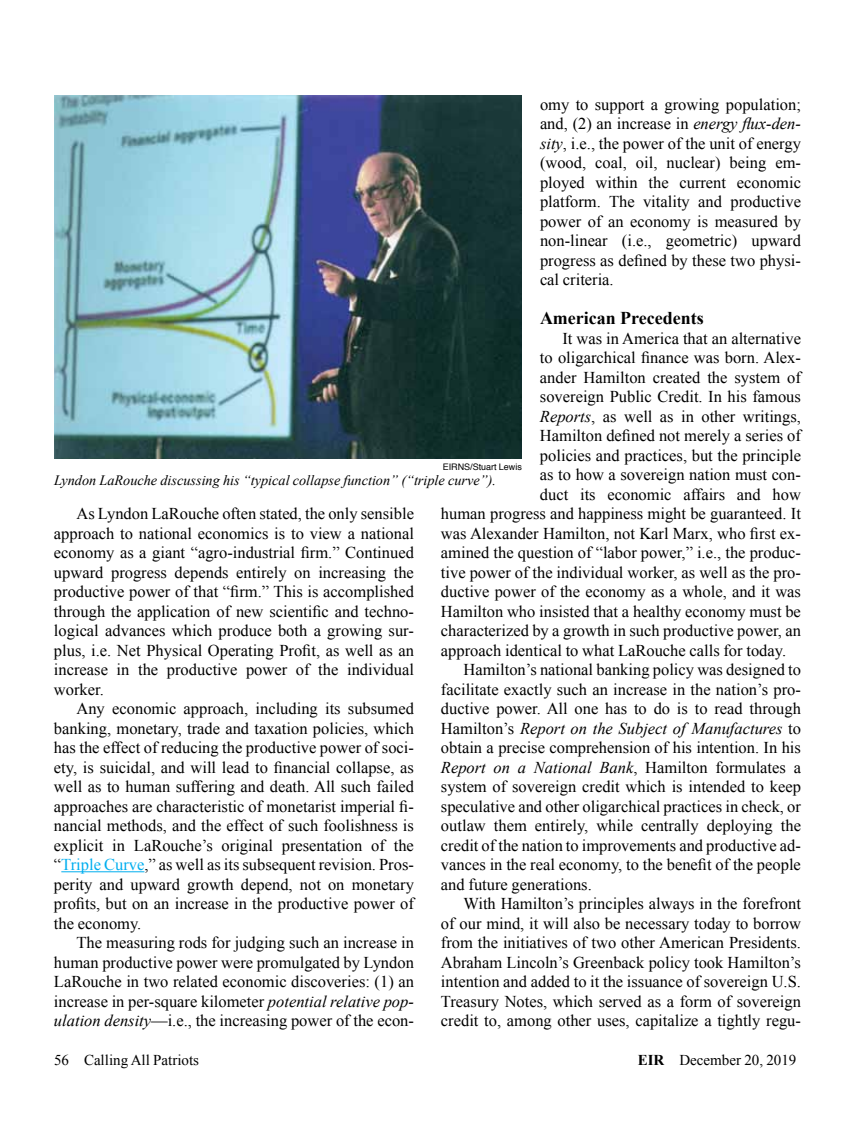
<style>
.page{position:relative;width:864px;height:1134px;background:#fff}
.page>*{position:absolute;margin:0;border:0;box-sizing:border-box;transform-origin:0 0}
.t1{font:700 18px "Times New Roman";color:#000}
.t2{font:16.5px/19.5px "Times New Roman";color:#000;text-align:justify}
.t3{font:italic 16.5px "Times New Roman";color:#000}
.t4{font:15px "Times New Roman";color:#000}
.t5{font:italic 14.25px "Times New Roman";color:#000}
.t6{font:9px "Helvetica";color:#000}
.s1{font-style:italic}
.s2{font-style:normal}
.s3{color:#00aeef}
.s4{font-weight:700}
</style>
<div class="page">
<hr style="left:61px;top:871px;width:83px;height:1px;background:#00aeef">
<img style="left:54px;top:95px;width:468px;height:364px">
<p class="t2" style="left:540px;top:94px;width:263px">omy to support a growing population; and, (2) an increase in <span class="s1">energy flux-den&shy;sity</span>, i.e., the power of the unit of energy (wood, coal, oil, nuclear) being em&shy;ployed within the current economic platform. The vitality and productive power of an economy is measured by non-linear (i.e., geometric) upward progress as defined by these two physi&shy;cal criteria.</p>
<p class="t1" style="left:540px;top:306px;width:165px">American Precedents</p>
<p class="t2" style="left:562px;top:328px;width:240px">It was in America that an alternative</p>
<p class="t2" style="left:540px;top:347px;width:262px">to oligarchical finance was born. Alex-</p>
<p class="t2" style="left:540px;top:367px;width:262px">ander Hamilton created the system of</p>
<p class="t2" style="left:540px;top:386px;width:262px">sovereign Public Credit. In his famous</p>
<p class="t2" style="left:540px;top:406px;width:263px"><span class="s1">Reports</span>, as well as in other writings,</p>
<p class="t2" style="left:540px;top:425px;width:262px">Hamilton defined not merely a series of</p>
<p class="t2" style="left:540px;top:445px;width:263px">policies and practices, but the principle</p>
<p class="t2" style="left:540px;top:464px;width:262px">as to how a sovereign nation must con-</p>
<p class="t2" style="left:540px;top:484px;width:262px">duct its economic affairs and how</p>
<p class="t2" style="left:441px;top:504px;width:361px">human progress and happiness might be guaranteed. It</p>
<p class="t2" style="left:441px;top:523px;width:362px">was Alexander Hamilton, not Karl Marx, who first ex-</p>
<p class="t2" style="left:441px;top:543px;width:361px">amined the question of “labor power,” i.e., the produc-</p>
<p class="t2" style="left:441px;top:562px;width:361px">tive power of the individual worker, as well as the pro-</p>
<p class="t2" style="left:441px;top:582px;width:362px">ductive power of the economy as a whole, and it was</p>
<p class="t2" style="left:441px;top:601px;width:361px">Hamilton who insisted that a healthy economy must be</p>
<p class="t2" style="left:441px;top:621px;width:361px">characterized by a growth in such productive power, an</p>
<p class="t2" style="left:441px;top:640px;width:347px">approach identical to what LaRouche calls for today.</p>
<p class="t2" style="left:464px;top:660px;width:339px">Hamilton’s national banking policy was designed to</p>
<p class="t2" style="left:441px;top:679px;width:361px">facilitate exactly such an increase in the nation’s pro-</p>
<p class="t2" style="left:441px;top:699px;width:361px">ductive power. All one has to do is to read through</p>
<p class="t3" style="left:441px;top:717px;width:362px"><span class="s2">Hamilton’s</span> Report on the Subject of Manufactures <span class="s2">to</span></p>
<p class="t2" style="left:441px;top:738px;width:361px">obtain a precise comprehension of his intention. In his</p>
<p class="t3" style="left:441px;top:756px;width:362px">Report on a National Bank<span class="s2">, Hamilton formulates a</span></p>
<p class="t2" style="left:441px;top:777px;width:362px">system of sovereign credit which is intended to keep</p>
<p class="t2" style="left:441px;top:796px;width:361px">speculative and other oligarchical practices in check, or</p>
<p class="t2" style="left:441px;top:816px;width:362px">outlaw them entirely, while centrally deploying the</p>
<p class="t2" style="left:441px;top:835px;width:361px">credit of the nation to improvements and productive ad-</p>
<p class="t2" style="left:441px;top:855px;width:361px">vances in the real economy, to the benefit of the people</p>
<p class="t2" style="left:441px;top:874px;width:152px">and future generations.</p>
<p class="t2" style="left:464px;top:894px;width:339px">With Hamilton’s principles always in the forefront</p>
<p class="t2" style="left:441px;top:913px;width:361px">of our mind, it will also be necessary today to borrow</p>
<p class="t2" style="left:441px;top:933px;width:361px">from the initiatives of two other American Presidents.</p>
<p class="t2" style="left:441px;top:952px;width:361px">Abraham Lincoln’s Greenback policy took Hamilton’s</p>
<p class="t2" style="left:441px;top:972px;width:362px">intention and added to it the issuance of sovereign U.S.</p>
<p class="t2" style="left:441px;top:991px;width:361px">Treasury Notes, which served as a form of sovereign</p>
<p class="t2" style="left:441px;top:1011px;width:362px">credit to, among other uses, capitalize a tightly regu-</p>
<p class="t6" style="left:443px;top:460px;width:81px">EIRNS/Stuart Lewis</p>
<p class="t5" style="left:54px;top:471px;width:443px">Lyndon LaRouche discussing his “typical collapse function” (“triple curve”).</p>
<p class="t2" style="left:54px;top:503px;width:362px;text-indent:23px">As Lyndon LaRouche often stated, the only sensible approach to national economics is to view a national economy as a giant “agro-industrial firm.” Continued upward progress depends entirely on increasing the productive power of that “firm.” This is accomplished through the application of new scientific and techno&shy;logical advances which produce both a growing sur&shy;plus, i.e. Net Physical Operating Profit, as well as an increase in the productive power of the individual worker.</p>
<p class="t2" style="left:54px;top:699px;width:362px;text-indent:23px">Any economic approach, including its subsumed banking, monetary, trade and taxation policies, which has the effect of reducing the productive power of soci&shy;ety, is suicidal, and will lead to financial collapse, as well as to human suffering and death. All such failed approaches are characteristic of monetarist imperial fi&shy;nancial methods, and the effect of such foolishness is explicit in LaRouche’s original presentation of the “<span class="s3">Triple Curve</span>,” as well as its subsequent revision. Pros&shy;perity and upward growth depend, not on monetary profits, but on an increase in the productive power of the economy.</p>
<p class="t2" style="left:54px;top:933px;width:362px;text-indent:23px">The measuring rods for judging such an increase in human productive power were promulgated by Lyndon LaRouche in two related economic discoveries: (1) an increase in per-square kilometer <span class="s1">potential relative pop&shy;ulation density</span>—i.e., the increasing power of the econ-</p>
<p class="t4" style="left:54px;top:1050px;width:147px">56 Calling All Patriots</p>
<p class="t4" style="left:638px;top:1050px;width:160px"><span class="s4">EIR</span> December 20, 2019</p>
</div>
